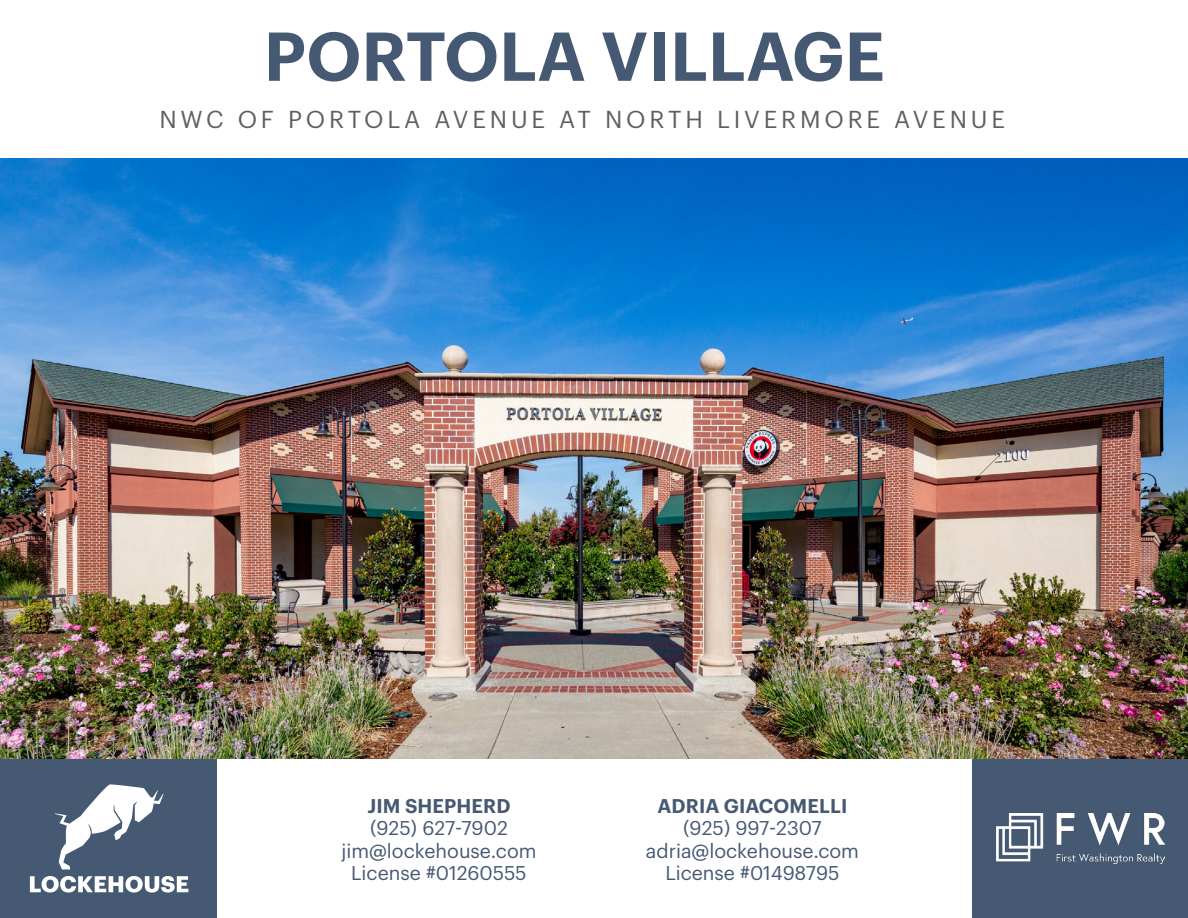
<style>
.page{position:relative;width:1188px;height:918px;background:#fff}
.page>*{position:absolute;margin:0;border:0;box-sizing:border-box;transform-origin:0 0}
.t1{font:600 67.5px "Graphik";color:#465973}
.t2{font:24px "Graphik";letter-spacing:.16em;color:#5f5f62}
.t3{font:19.5px/22.5px "Graphik";color:#465973;text-align:center}
.t4{font:600 19.5px "Graphik";letter-spacing:.005em;color:#465973}
</style>
<div class="page">
<img style="left:0;top:159px;width:1188px;height:600px">
<div style="left:973px;top:759px;width:215px;height:159px;background:#465973"></div>
<img style="left:996px;top:814px;width:168px;height:49px">
<div style="left:0;top:759px;width:217px;height:159px;background:#465973"></div>
<svg style="left:30px;top:876px;width:158px;height:17px"></svg>
<svg style="left:55px;top:784px;width:109px;height:86px"></svg>
<h1 class="t1" style="left:264px;top:5px;width:622px">PORTOLA VILLAGE</h1>
<p class="t2" style="left:159px;top:101px;width:847px">NWC OF PORTOLA AVENUE AT NORTH LIVERMORE AVENUE</p>
<p class="t4" style="left:367px;top:791px;width:145px">JIM SHEPHERD</p>
<p class="t3" style="left:341px;top:815px;width:197px">(925) 627-7902 jim@lockehouse.com<br>License #01260555</p>
<p class="t4" style="left:657px;top:791px;width:191px">ADRIA GIACOMELLI</p>
<p class="t3" style="left:646px;top:815px;width:215px">(925) 997-2307 adria@lockehouse.com<br>License #01498795</p>
</div>
